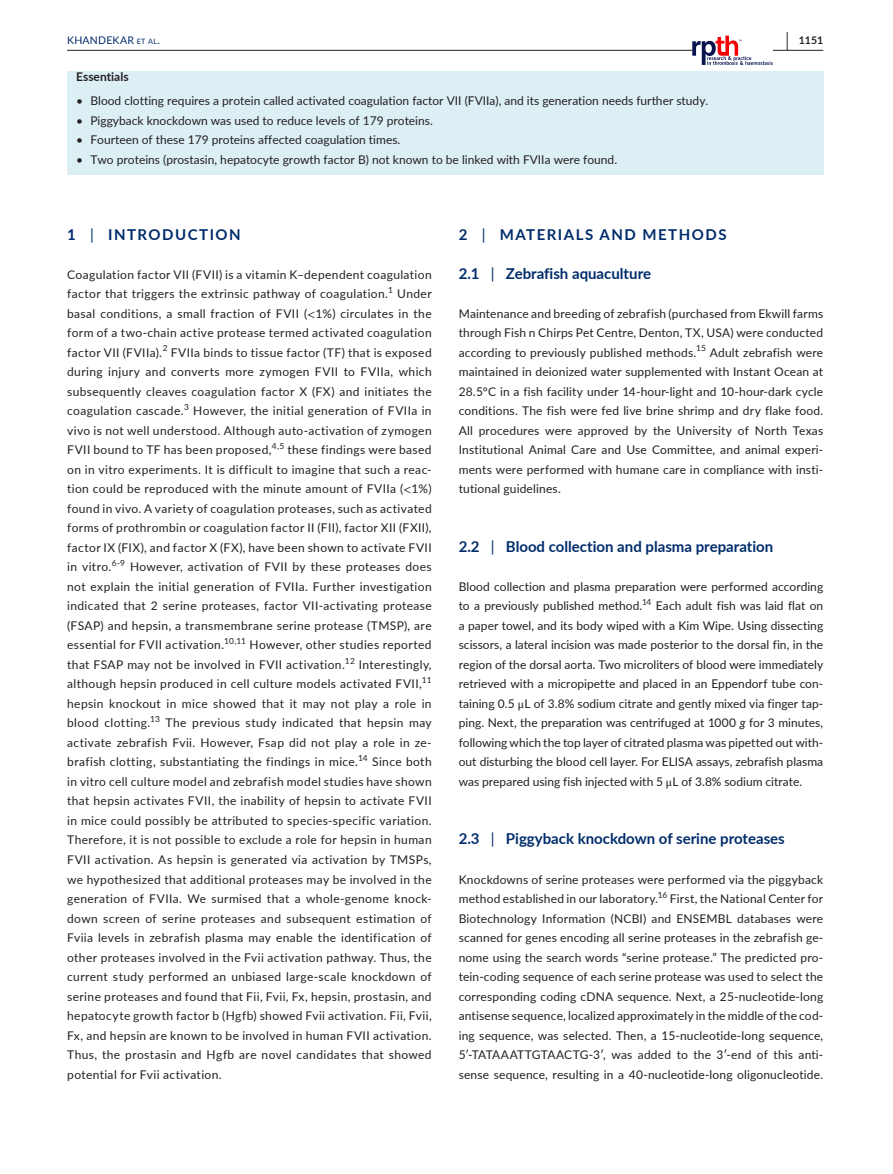
<style>
.page{position:relative;width:893px;height:1174px;background:#fff}
.page>*{position:absolute;margin:0;border:0;box-sizing:border-box;transform-origin:0 0}
.t1{font:700 19.5px "Lato";color:#231f20;scale:.48 1}
.t2{font:700 15px "Lato";color:#002c6b}
.t3{font:700 15px "Lato";letter-spacing:.1em;color:#002c6b}
.t4{font:12px/19.5px "Lato";letter-spacing:.02em;color:#231f20;text-align:justify}
.t5{font:12px "Lato";color:#231f20}
.t6{font:700 12px "Lato";color:#231f20}
.t7{font:10.5px "Lato";letter-spacing:.025em;color:#002c6b}
.t8{font:700 10.5px "Lato";color:#231f20}
.t9{font:8.4px "Lato";letter-spacing:.005em;color:#231f20}
.s1{font-size:7.35px}
.s2{font-weight:400}
.s3{font-family:"STIX"}
.s4{font-style:italic}
</style>
<div class="page">
<hr style="left:67px;top:50px;width:756px;height:1px;background:#231f20">
<svg style="left:692px;top:36px;width:81px;height:29px"></svg>
<div style="left:67px;top:72px;width:756px;height:21px;background:#dceff4"></div>
<div style="left:67px;top:86px;width:756px;height:31px;background:#dceff4"></div>
<div style="left:67px;top:105px;width:756px;height:31px;background:#dceff4"></div>
<div style="left:67px;top:125px;width:756px;height:31px;background:#dceff4"></div>
<div style="left:67px;top:144px;width:756px;height:31px;background:#dceff4"></div>
<h1 class="t1" style="left:786px;top:25px;width:7px">|</h1>
<p class="t7" style="left:67px;top:33px;width:94px">KHANDEKAR <span class="s1">et al</span>.</p>
<p class="t8" style="left:799px;top:33px;width:26px">1151</p>
<p class="t6" style="left:76px;top:68px;width:54px">Essentials</p>
<p class="t5" style="left:76px;top:92px;width:634px">• Blood clotting requires a protein called activated coagulation factor VII (FVIIa), and its generation needs further study.</p>
<p class="t5" style="left:76px;top:112px;width:358px">• Piggyback knockdown was used to reduce levels of 179 proteins.</p>
<p class="t5" style="left:76px;top:131px;width:326px">• Fourteen of these 179 proteins affected coagulation times.</p>
<p class="t5" style="left:76px;top:151px;width:542px">• Two proteins (prostasin, hepatocyte growth factor B) not known to be linked with FVIIa were found.</p>
<p class="t3" style="left:67px;top:223px;width:175px">1 <span class="s2">|</span> INTRODUCTION</p>
<p class="t4" style="left:67px;top:264px;width:366px">Coagulation factor VII (FVII) is a vitamin K–dependent coagulation factor that triggers the extrinsic pathway of coagulation.</p>
<p class="t9" style="left:388px;top:284px;width:6px">1</p>
<p class="t4" style="left:67px;top:284px;width:366px;text-indent:330px">Under basal conditions, a small fraction of FVII (<span class="s3">&lt;</span>1%) circulates in the form of a two-chain active protease termed activated coagulation factor VII (FVIIa).</p>
<p class="t9" style="left:163px;top:342px;width:6px">2</p>
<p class="t4" style="left:67px;top:342px;width:366px;text-indent:104px">FVIIa binds to tissue factor (TF) that is exposed during injury and converts more zymogen FVII to FVIIa, which subsequently cleaves coagulation factor X (FX) and initiates the coagulation cascade.</p>
<p class="t9" style="left:184px;top:401px;width:6px">3</p>
<p class="t4" style="left:67px;top:401px;width:366px;text-indent:126px">However, the initial generation of FVIIa in vivo is not well understood. Although auto-activation of zymogen FVII bound to TF has been proposed,</p>
<p class="t9" style="left:272px;top:440px;width:14px">4,5</p>
<p class="t4" style="left:67px;top:440px;width:366px;text-indent:220px">these findings were based on in vitro experiments. It is difficult to imagine that such a reac&shy;tion could be reproduced with the minute amount of FVIIa (<span class="s3">&lt;</span>1%) found in vivo. A variety of coagulation proteases, such as activated forms of prothrombin or coagulation factor II (FII), factor XII (FXII), factor IX (FIX), and factor X (FX), have been shown to activate FVII in vitro.</p>
<p class="t9" style="left:112px;top:557px;width:15px">6-9</p>
<p class="t4" style="left:67px;top:557px;width:366px;text-indent:63px">However, activation of FVII by these proteases does not explain the initial generation of FVIIa. Further investigation indicated that 2 serine proteases, factor VII-activating protease (FSAP) and hepsin, a transmembrane serine protease (TMSP), are essential for FVII activation.</p>
<p class="t9" style="left:224px;top:635px;width:23px">10,11</p>
<p class="t4" style="left:67px;top:635px;width:366px;text-indent:182px">However, other studies reported that FSAP may not be involved in FVII activation.</p>
<p class="t9" style="left:345px;top:654px;width:12px">12</p>
<p class="t4" style="left:67px;top:654px;width:366px;text-indent:292px">Interestingly, although hepsin produced in cell culture models activated FVII,</p>
<p class="t9" style="left:422px;top:674px;width:11px">11</p>
<p class="t4" style="left:67px;top:693px;width:366px">hepsin knockout in mice showed that it may not play a role in blood clotting.</p>
<p class="t9" style="left:150px;top:713px;width:11px">13</p>
<p class="t4" style="left:67px;top:713px;width:366px;text-indent:98px">The previous study indicated that hepsin may activate zebrafish Fvii. However, Fsap did not play a role in ze&shy;brafish clotting, substantiating the findings in mice.</p>
<p class="t9" style="left:358px;top:752px;width:11px">14</p>
<p class="t4" style="left:67px;top:752px;width:366px;text-indent:305px">Since both in vitro cell culture model and zebrafish model studies have shown that hepsin activates FVII, the inability of hepsin to activate FVII in mice could possibly be attributed to species-specific variation.<br>Therefore, it is not possible to exclude a role for hepsin in human FVII activation. As hepsin is generated via activation by TMSPs, we hypothesized that additional proteases may be involved in the generation of FVIIa. We surmised that a whole-genome knock&shy;down screen of serine proteases and subsequent estimation of Fviia levels in zebrafish plasma may enable the identification of other proteases involved in the Fvii activation pathway. Thus, the current study performed an unbiased large-scale knockdown of serine proteases and found that Fii, Fvii, Fx, hepsin, prostasin, and hepatocyte growth factor b (Hgfb) showed Fvii activation. Fii, Fvii, Fx, and hepsin are known to be involved in human FVII activation.<br>Thus, the prostasin and Hgfb are novel candidates that showed potential for Fvii activation.</p>
<p class="t3" style="left:459px;top:223px;width:269px">2 <span class="s2">|</span> MATERIALS AND METHODS</p>
<p class="t2" style="left:459px;top:262px;width:194px">2.1 <span class="s2">|</span> Zebrafish aquaculture</p>
<p class="t4" style="left:459px;top:303px;width:366px">Maintenance and breeding of zebrafish (purchased from Ekwill farms through Fish n Chirps Pet Centre, Denton, TX, USA) were conducted according to previously published methods.</p>
<p class="t9" style="left:696px;top:342px;width:11px">15</p>
<p class="t4" style="left:459px;top:342px;width:366px;text-indent:251px">Adult zebrafish were maintained in deionized water supplemented with Instant Ocean at 28.5°C in a fish facility under 14-hour-light and 10-hour-dark cycle conditions. The fish were fed live brine shrimp and dry flake food.<br>All procedures were approved by the University of North Texas Institutional Animal Care and Use Committee, and animal experi&shy;ments were performed with humane care in compliance with insti&shy;tutional guidelines.</p>
<p class="t2" style="left:459px;top:535px;width:316px">2.2 <span class="s2">|</span> Blood collection and plasma preparation</p>
<p class="t4" style="left:459px;top:576px;width:366px">Blood collection and plasma preparation were performed according to a previously published method.</p>
<p class="t9" style="left:642px;top:596px;width:11px">14</p>
<p class="t4" style="left:459px;top:596px;width:366px;text-indent:197px">Each adult fish was laid flat on a paper towel, and its body wiped with a Kim Wipe. Using dissecting scissors, a lateral incision was made posterior to the dorsal fin, in the region of the dorsal aorta. Two microliters of blood were immediately retrieved with a micropipette and placed in an Eppendorf tube con&shy;taining 0.5 <span class="s3">μ</span>L of 3.8% sodium citrate and gently mixed via finger tap&shy;ping. Next, the preparation was centrifuged at 1000 <span class="s4">g</span> for 3 minutes, following which the top layer of citrated plasma was pipetted out with&shy;out disturbing the blood cell layer. For ELISA assays, zebrafish plasma was prepared using fish injected with 5 <span class="s3">μ</span>L of 3.8% sodium citrate.</p>
<p class="t2" style="left:459px;top:828px;width:328px">2.3 <span class="s2">|</span> Piggyback knockdown of serine proteases</p>
<p class="t4" style="left:459px;top:869px;width:366px">Knockdowns of serine proteases were performed via the piggyback method established in our laboratory.<sup>16</sup> First, the National Center for Biotechnology Information (NCBI) and ENSEMBL databases were scanned for genes encoding all serine proteases in the zebrafish ge&shy;nome using the search words “serine protease.” The predicted pro&shy;tein-coding sequence of each serine protease was used to select the corresponding coding cDNA sequence. Next, a 25-nucleotide-long antisense sequence, localized approximately in the middle of the cod&shy;ing sequence, was selected. Then, a 15-nucleotide-long sequence, 5′-TATAAATTGTAACTG-3′, was added to the 3′-end of this anti&shy;sense sequence, resulting in a 40-nucleotide-long oligonucleotide.</p>
</div>
